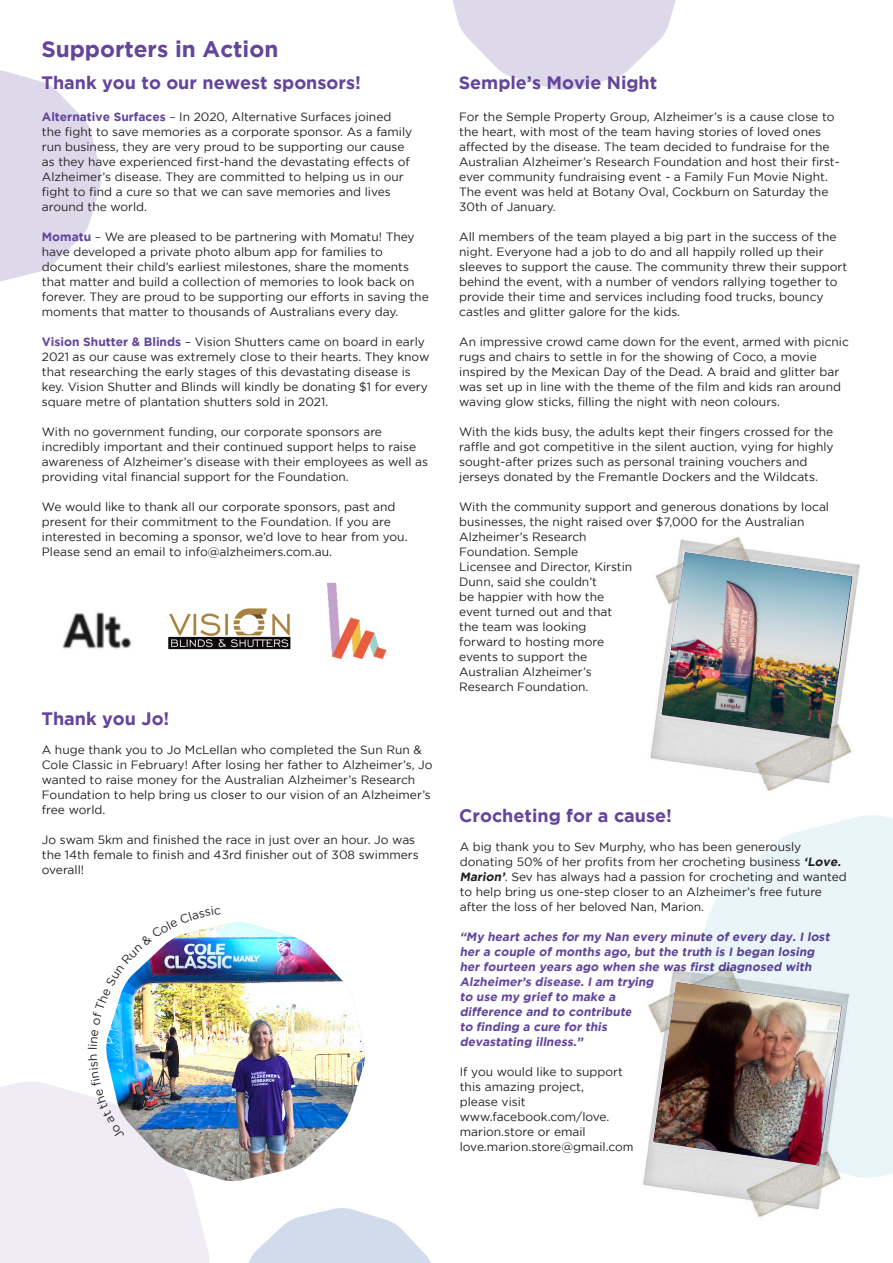
<style>
.page{position:relative;width:893px;height:1263px;background:#fff}
.page>*{position:absolute;margin:0;border:0;box-sizing:border-box;transform-origin:0 0}
.t1{font:700 22.5px "Gotham";color:#63459c}
.t2{font:700 18px "Gotham";color:#63459c}
.t3{font:12px/15px "Gotham";color:#231f20}
.t4{font:italic 700 12px/15px "Gotham";color:#63459c}
.s1{font-weight:700;color:#63459c}
.s2{font-weight:700;font-style:italic}
</style>
<div class="page">
<svg style="left:248px;top:1208px;width:184px;height:55px"></svg>
<svg style="left:0;top:70px;width:101px;height:212px"></svg>
<svg style="left:453px;top:0;width:223px;height:90px"></svg>
<img style="left:62px;top:612px;width:70px;height:37px">
<svg style="left:695px;top:815px;width:198px;height:363px;fill:#eaf5fa"></svg>
<img style="left:327px;top:582px;width:60px;height:78px">
<img style="left:168px;top:608px;width:123px;height:42px">
<img style="left:650px;top:537px;width:210px;height:254px">
<img style="left:643px;top:962px;width:216px;height:255px">
<img style="left:662px;top:552px;width:190px;height:186px">
<img style="left:653px;top:982px;width:188px;height:183px">
<img style="left:106px;top:922px;width:259px;height:259px">
<svg style="left:0;top:1055px;width:212px;height:208px;background:#d5d9e4"></svg>
<img style="left:106px;top:922px;width:115px;height:127px">
<p class="t1" style="left:41px;top:36px;width:238px">Supporters in Action</p>
<p class="t2" style="left:41px;top:73px;width:321px">Thank you to our newest sponsors!</p>
<p class="t3" style="left:42px;top:109px;width:372px"><span class="s1">Alternative Surfaces</span> – In 2020, Alternative Surfaces joined the fight to save memories as a corporate sponsor. As a family run business, they are very proud to be supporting our cause as they have experienced first-hand the devastating effects of Alzheimer’s disease. They are committed to helping us in our fight to find a cure so that we can save memories and lives around the world.</p>
<p class="t3" style="left:42px;top:229px;width:388px"><span class="s1">Momatu</span> – We are pleased to be partnering with Momatu! They have developed a private photo album app for families to document their child’s earliest milestones, share the moments that matter and build a collection of memories to look back on forever. They are proud to be supporting our efforts in saving the moments that matter to thousands of Australians every day.</p>
<p class="t3" style="left:42px;top:334px;width:389px"><span class="s1">Vision Shutter &amp; Blinds</span> – Vision Shutters came on board in early 2021 as our cause was extremely close to their hearts. They know that researching the early stages of this devastating disease is key. Vision Shutter and Blinds will kindly be donating $1 for every square metre of plantation shutters sold in 2021.</p>
<p class="t3" style="left:42px;top:424px;width:388px">With no government funding, our corporate sponsors are incredibly important and their continued support helps to raise awareness of Alzheimer’s disease with their employees as well as providing vital financial support for the Foundation.</p>
<p class="t3" style="left:42px;top:499px;width:367px">We would like to thank all our corporate sponsors, past and present for their commitment to the Foundation. If you are interested in becoming a sponsor, we’d love to hear from you.<br>Please send an email to info@alzheimers.com.au.</p>
<p class="t2" style="left:41px;top:708px;width:130px">Thank you Jo!</p>
<p class="t2" style="left:459px;top:73px;width:200px">Semple’s Movie Night</p>
<p class="t3" style="left:459px;top:109px;width:382px">For the Semple Property Group, Alzheimer’s is a cause close to the heart, with most of the team having stories of loved ones affected by the disease. The team decided to fundraise for the Australian Alzheimer’s Research Foundation and host their first&shy;ever community fundraising event - a Family Fun Movie Night.<br>The event was held at Botany Oval, Cockburn on Saturday the 30th of January.</p>
<p class="t3" style="left:459px;top:229px;width:390px">All members of the team played a big part in the success of the night. Everyone had a job to do and all happily rolled up their sleeves to support the cause. The community threw their support behind the event, with a number of vendors rallying together to provide their time and services including food trucks, bouncy castles and glitter galore for the kids.</p>
<p class="t3" style="left:459px;top:334px;width:391px">An impressive crowd came down for the event, armed with picnic rugs and chairs to settle in for the showing of Coco, a movie inspired by the Mexican Day of the Dead. A braid and glitter bar was set up in line with the theme of the film and kids ran around waving glow sticks, filling the night with neon colours.</p>
<p class="t3" style="left:459px;top:424px;width:376px">With the kids busy, the adults kept their fingers crossed for the raffle and got competitive in the silent auction, vying for highly sought-after prizes such as personal training vouchers and jerseys donated by the Fremantle Dockers and the Wildcats.</p>
<p class="t3" style="left:459px;top:499px;width:371px">With the community support and generous donations by local businesses, the night raised over $7,000 for the Australian<br>Alzheimer’s Research<br>Foundation. Semple<br>Licensee and Director, Kirstin<br>Dunn, said she couldn’t<br>be happier with how the<br>event turned out and that<br>the team was looking<br>forward to hosting more<br>events to support the<br>Australian Alzheimer’s<br>Research Foundation.</p>
<p class="t3" style="left:42px;top:742px;width:392px">A huge thank you to Jo McLellan who completed the Sun Run &amp; Cole Classic in February! After losing her father to Alzheimer’s, Jo wanted to raise money for the Australian Alzheimer’s Research Foundation to help bring us closer to our vision of an Alzheimer’s free world.</p>
<p class="t3" style="left:42px;top:832px;width:378px">Jo swam 5km and finished the race in just over an hour. Jo was the 14th female to finish and 43rd finisher out of 308 swimmers overall!</p>
<p class="t3" style="left:460px;top:839px;width:389px">A big thank you to Sev Murphy, who has been generously donating 50% of her profits from her crocheting business <span class="s2">‘Love.<br>Marion’</span>. Sev has always had a passion for crocheting and wanted to help bring us one-step closer to an Alzheimer’s free future after the loss of her beloved Nan, Marion.</p>
<p class="t4" style="left:460px;top:928px;width:373px">“My heart aches for my Nan every minute of every day. I lost her a couple of months ago, but the truth is I began losing her fourteen years ago when she was first diagnosed with Alzheimer’s disease. I am trying<br>to use my grief to make a<br>difference and to contribute<br>to finding a cure for this<br>devastating illness.”</p>
<p class="t3" style="left:460px;top:1064px;width:176px">If you would like to support this amazing project,<br>please visit www.facebook.com/love. marion.store or email love.marion.store@gmail.com</p>
<p class="t2" style="left:459px;top:805px;width:214px">Crocheting for a cause!</p>
</div>
